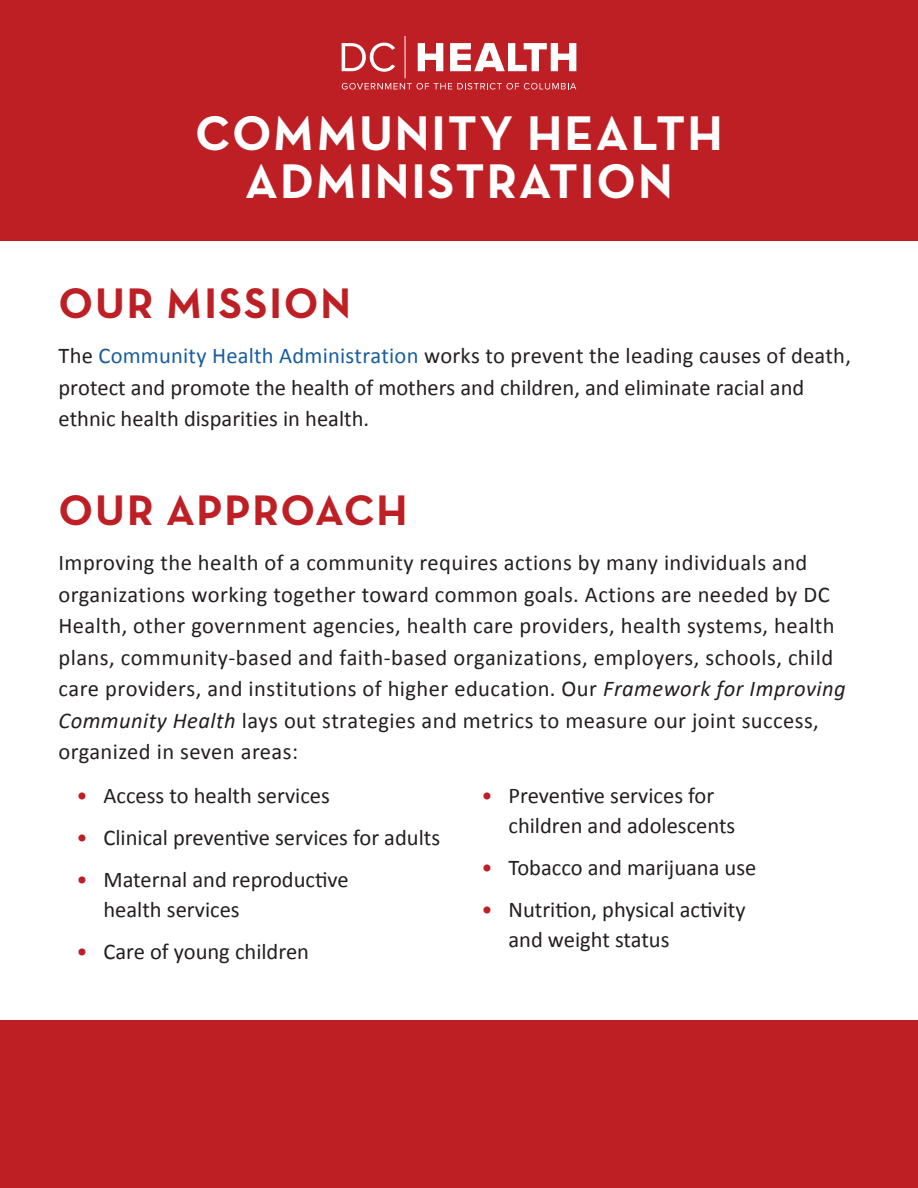
<style>
.page{position:relative;width:918px;height:1188px;background:#fff}
.page>*{position:absolute;margin:0;border:0;box-sizing:border-box;transform-origin:0 0}
.t1{font:49.5px/48px "Neutra Text TF Bold Alt";letter-spacing:.04em;color:#fff;text-align:center}
.body{font:43.5px "Neutra Text TF Bold Alt";letter-spacing:.045em;color:#be1f24}
.body-2{font:22.5px/31.5px "Calibri";letter-spacing:.01em;color:#231f20}
.s1{color:#175d9e}
.s2{font-style:italic}
.s3{color:#be1f24}
</style>
<div class="page">
<div style="left:0;top:0;width:918px;height:240px;background:#be1f24"></div>
<svg style="left:342px;top:43px;width:53px;height:29px"></svg>
<svg style="left:418px;top:43px;width:25px;height:28px"></svg>
<svg style="left:450px;top:43px;width:126px;height:28px"></svg>
<hr style="left:405px;top:36px;width:1px;height:42px;background:#fff">
<svg style="left:342px;top:83px;width:234px;height:7px;background:#cd5458"></svg>
<div style="left:0;top:1021px;width:918px;height:167px;background:#be1f24"></div>
<p class="t1" style="left:195px;top:108px;width:529px">COMMUNITY HEALTH<br>ADMINISTRATION</p>
<p class="body" style="left:58px;top:276px;width:294px">OUR MISSION</p>
<p class="body-2" style="left:58px;top:339px;width:794px">The <span class="s1">Community Health Administration</span> works to prevent the leading causes of death, protect and promote the health of mothers and children, and eliminate racial and ethnic health disparities in health.</p>
<p class="body" style="left:58px;top:484px;width:350px">OUR APPROACH</p>
<p class="body-2" style="left:58px;top:547px;width:789px">Improving the health of a community requires actions by many individuals and organizations working together toward common goals. Actions are needed by DC Health, other government agencies, health care providers, health systems, health plans, community-based and faith-based organizations, employers, schools, child care providers, and institutions of higher education. Our <span class="s2">Framework for Improving Community Health</span> lays out strategies and metrics to measure our joint success, organized in seven areas:</p>
<p class="body-2" style="left:76px;top:779px;width:255px"><span class="s3">•</span> Access to health services</p>
<p class="body-2" style="left:76px;top:821px;width:365px"><span class="s3">•</span> Clinical preventive services for adults</p>
<p class="body-2" style="left:104px;top:864px;width:247px;line-height:30px;text-indent:-27px"><span class="s3">•</span> Maternal and reproductive health services</p>
<p class="body-2" style="left:76px;top:935px;width:234px"><span class="s3">•</span> Care of young children</p>
<p class="body-2" style="left:508px;top:780px;width:228px;line-height:30px;text-indent:-27px"><span class="s3">•</span> Preventive services for children and adolescents</p>
<p class="body-2" style="left:482px;top:851px;width:276px"><span class="s3">•</span> Tobacco and marijuana use</p>
<p class="body-2" style="left:508px;top:894px;width:239px;line-height:30px;text-indent:-27px"><span class="s3">•</span> Nutrition, physical activity and weight status</p>
</div>
